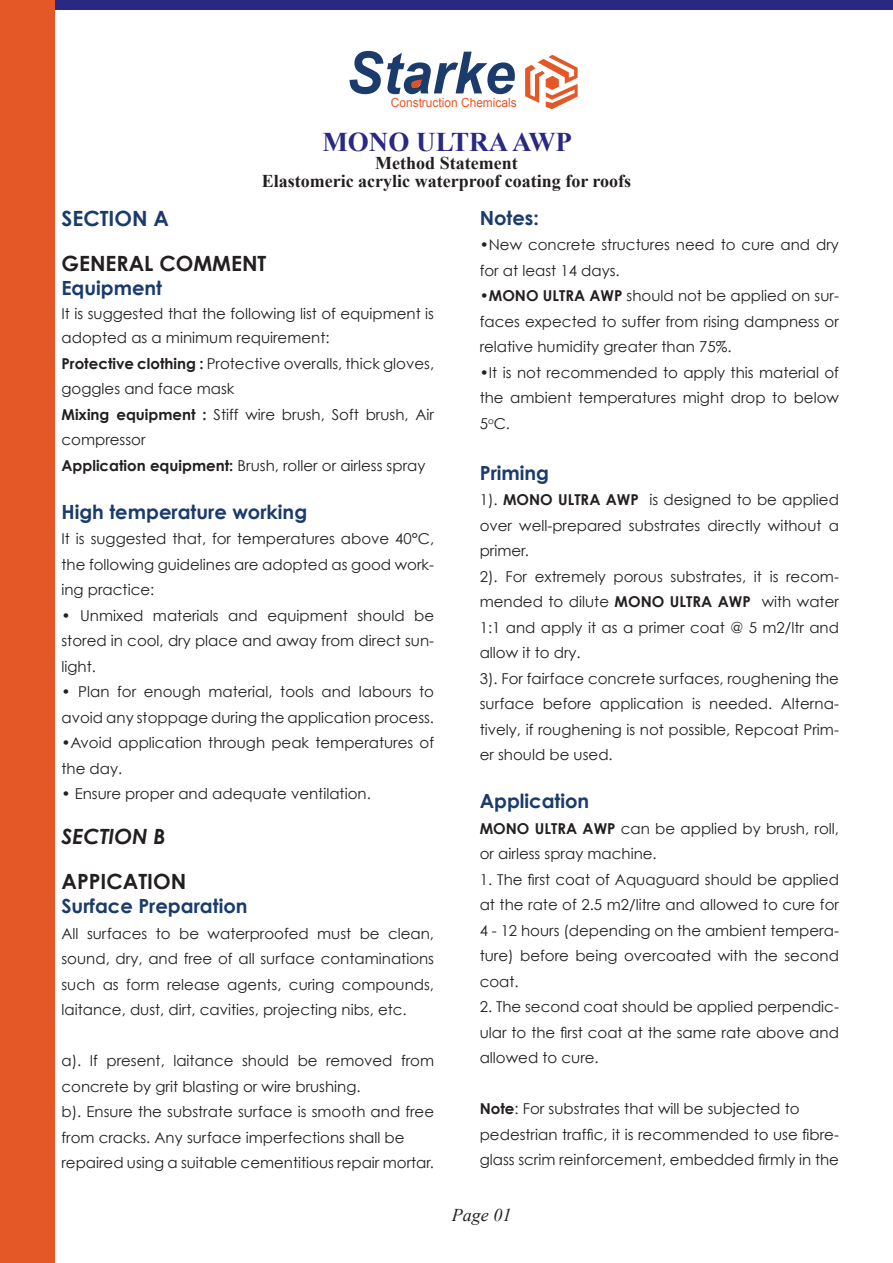
<style>
.page{position:relative;width:893px;height:1263px;background:#fff}
.page>*{position:absolute;margin:0;border:0;box-sizing:border-box;transform-origin:0 0}
.t1{font:italic 700 58.35px "Arial";color:#1a3b6b;scale:.95 1}
.t2{font:700 27px "Times New Roman";color:#292882}
.t3{font:700 21px "Century Gothic";color:#231f20}
.t4{font:700 21px "Century Gothic";color:#1a3b6b}
.t5{font:italic 700 21px "Century Gothic";color:#231f20}
.t6{font:700 19.5px "Century Gothic";color:#1a3b6b}
.t7{font:700 18px/18px "Times New Roman";color:#231f20;text-align:center}
.t8{font:italic 18px "Times New Roman";color:#231f20}
.t9{font:15px/25.5px "Century Gothic";color:#231f20}
.t10{font:12.6px "Arial";color:#e45727;scale:.95 1}
.s1{font-weight:700}
</style>
<div class="page">
<div style="left:0;top:0;width:893px;height:9px;background:#292882"></div>
<div style="left:0;top:0;width:54px;height:1263px;background:#e45727"></div>
<svg style="left:410px;top:79px;width:13px;height:10px"></svg>
<svg style="left:525px;top:55px;width:53px;height:54px"></svg>
<h1 class="t1" style="left:346px;top:34px;width:179px">Starke</h1>
<p class="t10" style="left:391px;top:94px;width:134px">Construction Chemicals</p>
<h2 class="t2" style="left:322px;top:123px;width:251px">MONO ULTRA AWP</h2>
<p class="t7" style="left:262px;top:154px;width:371px">Method Statement<br>Elastomeric acrylic waterproof coating for roofs</p>
<h3 class="t4" style="left:62px;top:205px;width:109px">SECTION A</h3>
<h3 class="t3" style="left:62px;top:250px;width:206px">GENERAL COMMENT</h3>
<h3 class="t6" style="left:62px;top:276px;width:102px">Equipment</h3>
<p class="t9" style="left:62px;top:301px;width:374px;line-height:24px">It is suggested that the following list of equipment is adopted as a minimum requirement:</p>
<p class="t9" style="left:62px;top:350px;width:374px"><span class="s1">Protective clothing :</span> Protective overalls, thick gloves, goggles and face mask<br><span class="s1">Mixing equipment :</span> Stiff wire brush, Soft brush, Air compressor<br><span class="s1">Application equipment:</span> Brush, roller or airless spray</p>
<h3 class="t6" style="left:62px;top:499px;width:247px">High temperature working</h3>
<p class="t9" style="left:62px;top:526px;width:374px;text-align:justify">It is suggested that, for temperatures above 40°C, the following guidelines are adopted as good work&shy;ing practice:</p>
<p class="t9" style="left:62px;top:602px;width:374px;text-align:justify">• Unmixed materials and equipment should be stored in cool, dry place and away from direct sun&shy;light.</p>
<p class="t9" style="left:62px;top:679px;width:374px">• Plan for enough material, tools and labours to avoid any stoppage during the application process.</p>
<p class="t9" style="left:62px;top:730px;width:374px">•Avoid application through peak temperatures of the day.</p>
<p class="t9" style="left:62px;top:781px;width:311px">• Ensure proper and adequate ventilation.</p>
<h3 class="t5" style="left:62px;top:823px;width:106px">SECTION B</h3>
<h3 class="t3" style="left:62px;top:868px;width:126px">APPICATION</h3>
<h3 class="t6" style="left:62px;top:894px;width:188px">Surface Preparation</h3>
<p class="t9" style="left:62px;top:920px;width:374px;text-align:justify">All surfaces to be waterproofed must be clean, sound, dry, and free of all surface contaminations such as form release agents, curing compounds, laitance, dust, dirt, cavities, projecting nibs, etc.</p>
<p class="t9" style="left:62px;top:1048px;width:374px">a). If present, laitance should be removed from concrete by grit blasting or wire brushing.<br>b). Ensure the substrate surface is smooth and free from cracks. Any surface imperfections shall be repaired using a suitable cementitious repair mortar.</p>
<h3 class="t6" style="left:480px;top:205px;width:61px">Notes:</h3>
<p class="t9" style="left:480px;top:232px;width:361px">•New concrete structures need to cure and dry for at least 14 days.</p>
<p class="t9" style="left:480px;top:283px;width:361px;text-align:justify">•<span class="s1">MONO ULTRA AWP</span> should not be applied on sur&shy;faces expected to suffer from rising dampness or relative humidity greater than 75%.</p>
<p class="t9" style="left:480px;top:359px;width:361px;text-align:justify">•It is not recommended to apply this material of the ambient temperatures might drop to below 5<sup>o</sup>C.</p>
<h3 class="t6" style="left:480px;top:460px;width:71px">Priming</h3>
<p class="t9" style="left:480px;top:487px;width:361px">1). <span class="s1">MONO ULTRA AWP</span> is designed to be applied over well-prepared substrates directly without a primer.<br>2). For extremely porous substrates, it is recom&shy;mended to dilute <span class="s1">MONO ULTRA AWP</span> with water 1:1 and apply it as a primer coat @ 5 m2/ltr and allow it to dry.<br>3). For fairface concrete surfaces, roughening the surface before application is needed. Alterna&shy;tively, if roughening is not possible, Repcoat Prim&shy;er should be used.</p>
<h3 class="t6" style="left:480px;top:789px;width:111px">Application</h3>
<p class="t9" style="left:480px;top:815px;width:361px"><span class="s1">MONO ULTRA AWP</span> can be applied by brush, roll, or airless spray machine.</p>
<p class="t9" style="left:480px;top:866px;width:361px;text-align:justify">1. The first coat of Aquaguard should be applied at the rate of 2.5 m2/litre and allowed to cure for 4 - 12 hours (depending on the ambient tempera&shy;ture) before being overcoated with the second coat.</p>
<p class="t9" style="left:480px;top:994px;width:361px;text-align:justify">2. The second coat should be applied perpendic&shy;ular to the first coat at the same rate above and allowed to cure.</p>
<p class="t9" style="left:480px;top:1096px;width:361px"><span class="s1">Note</span>: For substrates that will be subjected to pedestrian traffic, it is recommended to use fibre&shy;glass scrim reinforcement, embedded firmly in the</p>
<p class="t8" style="left:452px;top:1203px;width:61px">Page 01</p>
</div>
